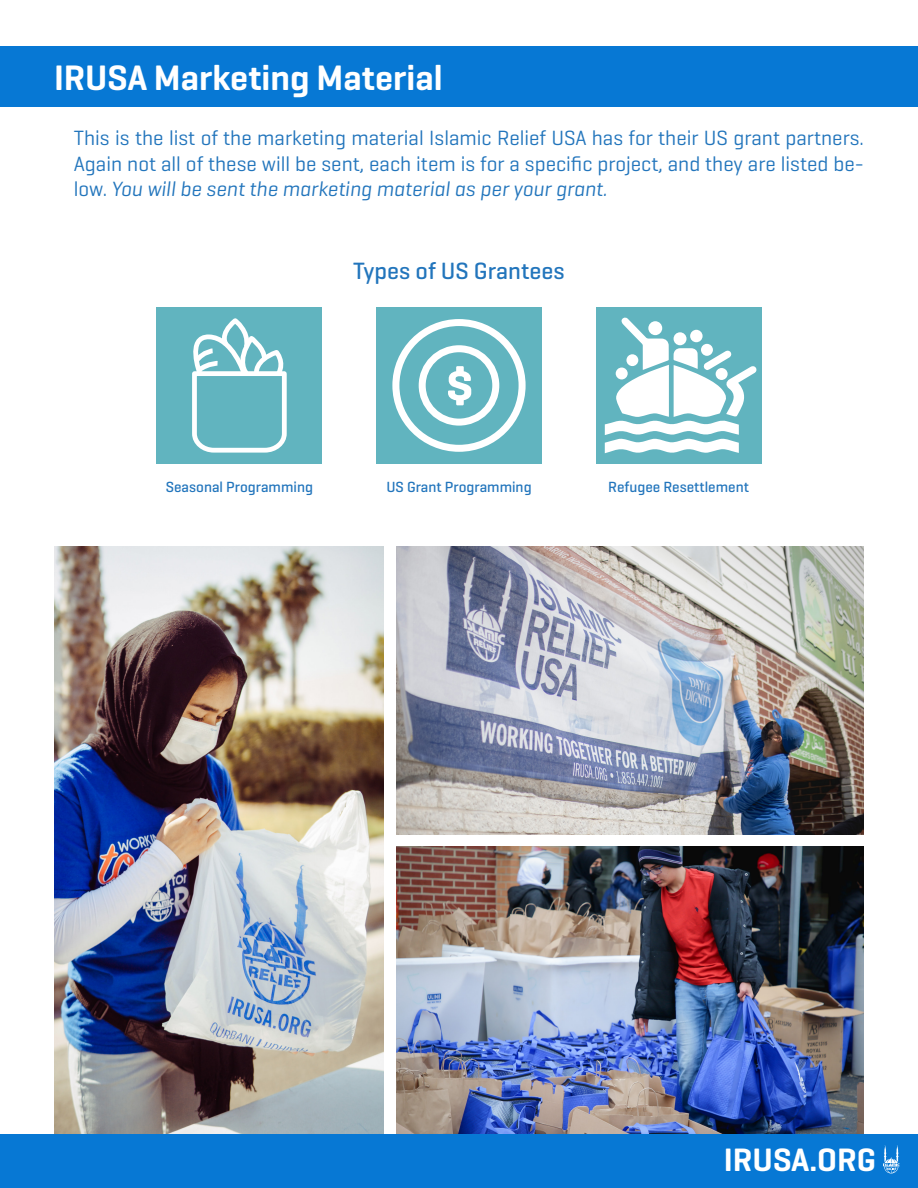
<style>
.page{position:relative;width:918px;height:1188px;background:#fff}
.page>*{position:absolute;margin:0;border:0;box-sizing:border-box;transform-origin:0 0}
.t1{font:600 36px "Geogrotesque";color:#fff}
.t2{font:600 33px "Geogrotesque";color:#fff}
.t3{font:500 24px "Geogrotesque";color:#2275bc}
.t4{font:21px/25.2px "Geogrotesque";color:#2275bc;text-align:justify}
.t5{font:500 15px "Geogrotesque";color:#2275bc}
.s1{font-style:italic}
</style>
<div class="page">
<div style="left:0;top:47px;width:918px;height:60px;background:#0778d4"></div>
<img style="left:54px;top:547px;width:329px;height:587px">
<img style="left:396px;top:547px;width:468px;height:288px">
<img style="left:396px;top:846px;width:468px;height:288px">
<div style="left:157px;top:307px;width:165px;height:157px;background:#61b4bf"></div>
<svg style="left:192px;top:321px;width:95px;height:132px"></svg>
<div style="left:376px;top:307px;width:166px;height:157px;background:#61b4bf"></div>
<div style="left:392px;top:319px;width:134px;height:133px;border:7px solid #fff;border-radius:50%"></div>
<div style="left:419px;top:345px;width:80px;height:81px;border:7px solid #fff;border-radius:50%"></div>
<svg style="left:448px;top:366px;width:23px;height:39px"></svg>
<div style="left:596px;top:307px;width:165px;height:157px;background:#61b4bf"></div>
<svg style="left:605px;top:318px;width:151px;height:135px"></svg>
<div style="left:648px;top:321px;width:14px;height:14px;background:#fff;border-radius:50%"></div>
<div style="left:674px;top:332px;width:13px;height:13px;background:#fff;border-radius:50%"></div>
<div style="left:690px;top:330px;width:13px;height:12px;background:#fff;border-radius:50%"></div>
<div style="left:616px;top:367px;width:12px;height:12px;background:#fff;border-radius:50%"></div>
<div style="left:716px;top:368px;width:12px;height:12px;background:#fff;border-radius:50%"></div>
<div style="left:701px;top:344px;width:12px;height:12px;background:#fff;border-radius:50%"></div>
<div style="left:626px;top:354px;width:12px;height:12px;background:#fff;border-radius:50%"></div>
<div style="left:0;top:1134px;width:918px;height:54px;background:#0778d4"></div>
<svg style="left:883px;top:1145px;width:17px;height:28px"></svg>
<p class="t1" style="left:54px;top:55px;width:390px">IRUSA Marketing Material</p>
<p class="t4" style="left:74px;top:125px;width:792px">This is the list of the marketing material Islamic Relief USA has for their US grant partners.<br>Again not all of these will be sent, each item is for a specific project, and they are listed be&shy;low. <span class="s1">You will be sent the marketing material as per your grant.</span></p>
<p class="t3" style="left:353px;top:256px;width:213px">Types of US Grantees</p>
<p class="t5" style="left:166px;top:477px;width:149px">Seasonal Programming</p>
<p class="t5" style="left:386px;top:477px;width:147px">US Grant Programming</p>
<p class="t5" style="left:608px;top:477px;width:142px">Refugee Resettlement</p>
<p class="t2" style="left:724px;top:1139px;width:154px">IRUSA.ORG</p>
</div>
